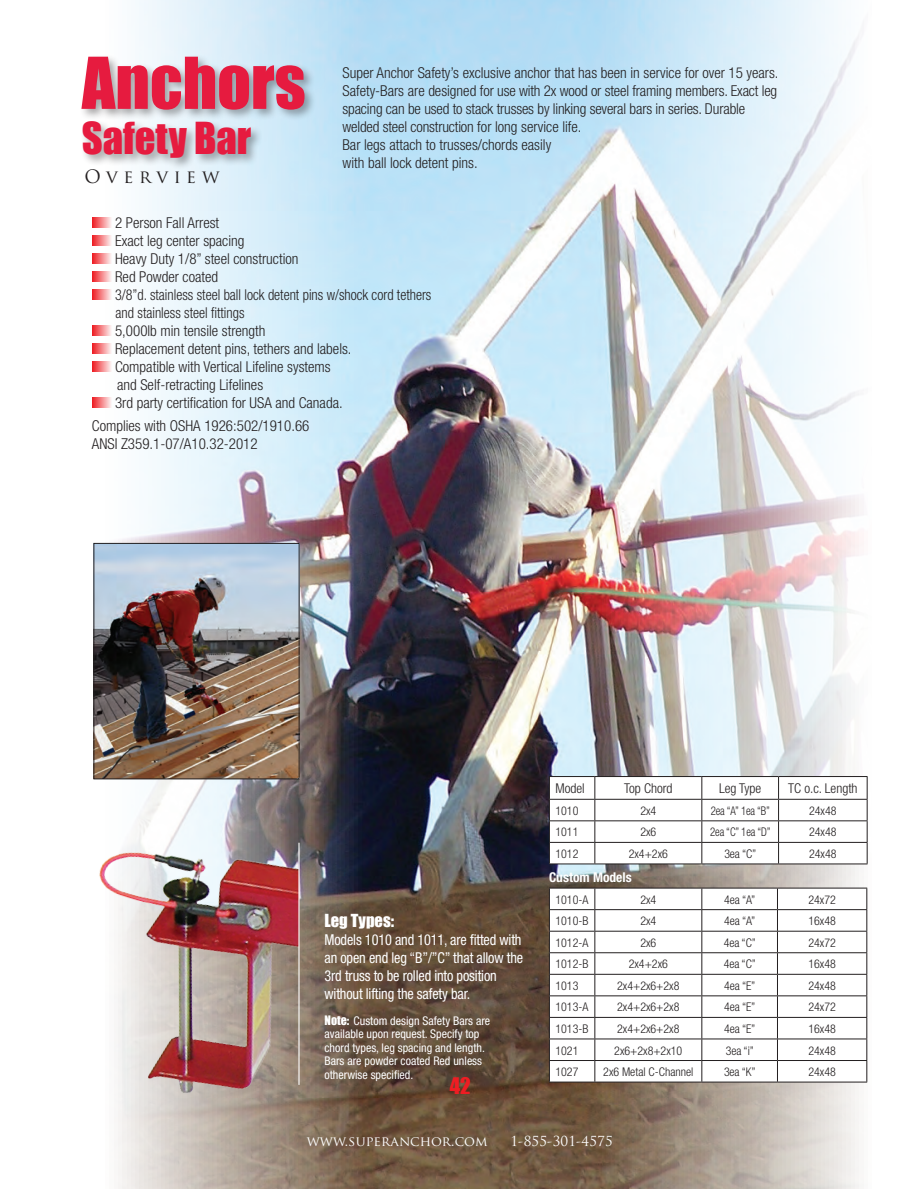
<style>
.page{position:relative;width:918px;height:1189px;background:#fff}
.page>*{position:absolute;margin:0;border:0;box-sizing:border-box;transform-origin:0 0}
.t1{font:66px "Impact";color:#e61b3f}
.t2{font:40.5px "Impact";color:#e61b3f}
.t3{font:21px "Impact";color:#ee1d23}
.t4{font:18px "Trajan Pro";letter-spacing:.31em;color:#231f20}
.t5{font:16.5px "Impact";color:#fff}
.t6{font:300 condensed 15px/18px "Helvetica Neue";color:#231f20}
.t7{font:condensed 15px/18px "Helvetica Neue";letter-spacing:-.01em;color:#fff;scale:.95 1}
.t8{font:13.5px "Trajan Pro";letter-spacing:.01em;color:#fff}
.t9{font:300 condensed 13.5px "Helvetica Neue";color:#231f20}
.t10{font:700 condensed 13.5px "Helvetica Neue";color:#fff}
.t11{font:300 condensed 12px "Helvetica Neue";color:#231f20}
.t12{font:condensed 12px/13.5px "Helvetica Neue";color:#fff}
.t13{font:300 condensed 12px "Helvetica Neue";color:#231f20;scale:.9 1}
.s1{font-family:"Impact";font-stretch:normal}
</style>
<div class="page">
<img style="left:93px;top:0;width:775px;height:1189px">
<img style="left:93px;top:815px;width:206px;height:292px">
<hr style="left:549px;top:776px;width:45px;height:1px;background:#231f20">
<hr style="left:594px;top:776px;width:107px;height:1px;background:#231f20">
<hr style="left:701px;top:776px;width:77px;height:1px;background:#231f20">
<hr style="left:778px;top:776px;width:89px;height:1px;background:#231f20">
<svg style="left:549px;top:777px;width:318px;height:87px"></svg>
<hr style="left:549px;top:864px;width:45px;height:1px;background:#231f20">
<hr style="left:594px;top:864px;width:107px;height:1px;background:#231f20">
<hr style="left:701px;top:864px;width:77px;height:1px;background:#231f20">
<hr style="left:778px;top:864px;width:89px;height:1px;background:#231f20">
<svg style="left:550px;top:889px;width:316px;height:193px"></svg>
<hr style="left:549px;top:888px;width:45px;height:1px;background:#231f20">
<hr style="left:594px;top:888px;width:107px;height:1px;background:#231f20">
<hr style="left:701px;top:888px;width:76px;height:1px;background:#231f20">
<hr style="left:777px;top:888px;width:90px;height:1px;background:#231f20">
<hr style="left:549px;top:909px;width:45px;height:1px;background:#231f20">
<hr style="left:594px;top:909px;width:107px;height:1px;background:#231f20">
<hr style="left:701px;top:909px;width:76px;height:1px;background:#231f20">
<hr style="left:777px;top:909px;width:90px;height:1px;background:#231f20">
<hr style="left:549px;top:931px;width:45px;height:1px;background:#231f20">
<hr style="left:594px;top:931px;width:107px;height:1px;background:#231f20">
<hr style="left:701px;top:931px;width:76px;height:1px;background:#231f20">
<hr style="left:777px;top:931px;width:90px;height:1px;background:#231f20">
<hr style="left:549px;top:952px;width:45px;height:1px;background:#231f20">
<hr style="left:594px;top:952px;width:107px;height:1px;background:#231f20">
<hr style="left:701px;top:952px;width:76px;height:1px;background:#231f20">
<hr style="left:777px;top:952px;width:90px;height:1px;background:#231f20">
<hr style="left:549px;top:974px;width:45px;height:1px;background:#231f20">
<hr style="left:594px;top:974px;width:107px;height:1px;background:#231f20">
<hr style="left:701px;top:974px;width:76px;height:1px;background:#231f20">
<hr style="left:777px;top:974px;width:90px;height:1px;background:#231f20">
<hr style="left:549px;top:995px;width:45px;height:1px;background:#231f20">
<hr style="left:594px;top:995px;width:107px;height:1px;background:#231f20">
<hr style="left:701px;top:995px;width:76px;height:1px;background:#231f20">
<hr style="left:777px;top:995px;width:90px;height:1px;background:#231f20">
<hr style="left:549px;top:1017px;width:45px;height:1px;background:#231f20">
<hr style="left:594px;top:1017px;width:107px;height:1px;background:#231f20">
<hr style="left:701px;top:1017px;width:76px;height:1px;background:#231f20">
<hr style="left:777px;top:1017px;width:90px;height:1px;background:#231f20">
<hr style="left:549px;top:1039px;width:45px;height:1px;background:#231f20">
<hr style="left:594px;top:1039px;width:107px;height:1px;background:#231f20">
<hr style="left:701px;top:1039px;width:76px;height:1px;background:#231f20">
<hr style="left:777px;top:1039px;width:90px;height:1px;background:#231f20">
<hr style="left:549px;top:1060px;width:45px;height:1px;background:#231f20">
<svg style="left:549px;top:888px;width:1px;height:194px"></svg>
<hr style="left:594px;top:1060px;width:107px;height:1px;background:#231f20">
<svg style="left:594px;top:888px;width:1px;height:194px"></svg>
<hr style="left:701px;top:1060px;width:76px;height:1px;background:#231f20">
<svg style="left:701px;top:888px;width:1px;height:194px"></svg>
<hr style="left:777px;top:1060px;width:90px;height:1px;background:#231f20">
<svg style="left:777px;top:888px;width:1px;height:194px"></svg>
<svg style="left:866px;top:888px;width:1px;height:194px"></svg>
<hr style="left:549px;top:1082px;width:45px;height:1px;background:#231f20">
<hr style="left:594px;top:1082px;width:107px;height:1px;background:#231f20">
<hr style="left:701px;top:1082px;width:76px;height:1px;background:#231f20">
<hr style="left:777px;top:1082px;width:90px;height:1px;background:#231f20">
<img style="left:95px;top:545px;width:202px;height:232px">
<div style="left:93px;top:543px;width:206px;height:236px;border:1px solid #231f20"></div>
<svg style="left:92px;top:217px;width:19px;height:11px"></svg>
<svg style="left:92px;top:235px;width:19px;height:11px"></svg>
<svg style="left:92px;top:253px;width:19px;height:11px"></svg>
<svg style="left:92px;top:271px;width:19px;height:11px"></svg>
<svg style="left:92px;top:289px;width:19px;height:11px"></svg>
<svg style="left:92px;top:325px;width:19px;height:11px"></svg>
<svg style="left:92px;top:343px;width:19px;height:11px"></svg>
<svg style="left:92px;top:361px;width:19px;height:11px"></svg>
<svg style="left:92px;top:397px;width:19px;height:11px"></svg>
<div style="left:79px;top:54px;width:237px;height:116px;background:#231f20;opacity:.4"></div>
<hr style="left:298px;top:843px;width:1px;height:242px;background:#fff">
<h1 class="t1" style="left:82px;top:32px;width:225px">Anchors</h1>
<h2 class="t2" style="left:82px;top:107px;width:171px">Safety Bar</h2>
<p class="t4" style="left:84px;top:165px;width:136px">OVERVIEW</p>
<p class="t6" style="left:342px;top:63px;width:437px">Super Anchor Safety’s exclusive anchor that has been in service for over 15 years.<br>Safety-Bars are designed for use with 2x wood or steel framing members. Exact leg spacing can be used to stack trusses by linking several bars in series. Durable welded steel construction for long service life.<br>Bar legs attach to trusses/chords easily<br>with ball lock detent pins.</p>
<p class="t6" style="left:115px;top:214px;width:318px">2 Person Fall Arrest<br>Exact leg center spacing<br>Heavy Duty 1/8” steel construction<br>Red Powder coated<br>3/8”d. stainless steel ball lock detent pins w/shock cord tethers and stainless steel fittings<br>5,000lb min tensile strength<br>Replacement detent pins, tethers and labels.<br>Compatible with Vertical Lifeline systems<br>and Self-retracting Lifelines<br>3rd party certification for USA and Canada.</p>
<p class="t6" style="left:92px;top:417px;width:219px">Complies with OSHA 1926:502/1910.66<br>ANSI Z359.1-07/A10.32-2012</p>
<p class="t5" style="left:324px;top:907px;width:71px">Leg Types:</p>
<p class="t7" style="left:324px;top:930px;width:211px">Models 1010 and 1011, are fitted with an open end leg “B”/”C” that allow the 3rd truss to be rolled into position without lifting the safety bar.</p>
<p class="t12" style="left:324px;top:1014px;width:167px"><span class="s1">Note:</span> Custom design Safety Bars are available upon request. Specify top chord types, leg spacing and length.<br>Bars are powder coated Red unless otherwise specified.</p>
<h3 class="t3" style="left:450px;top:1070px;width:23px">42</h3>
<h3 class="t3" style="left:451px;top:1084px;width:24px">38</h3>
<p class="t9" style="left:555px;top:781px;width:31px">Model</p>
<p class="t9" style="left:624px;top:781px;width:50px">Top Chord</p>
<p class="t9" style="left:719px;top:781px;width:44px">Leg Type</p>
<p class="t9" style="left:788px;top:781px;width:71px">TC o.c. Length</p>
<p class="t11" style="left:555px;top:804px;width:25px">1010</p>
<p class="t11" style="left:640px;top:804px;width:17px">2x4</p>
<p class="t13" style="left:710px;top:804px;width:67px">2ea “A” 1ea “B”</p>
<p class="t11" style="left:809px;top:804px;width:29px">24x48</p>
<p class="t11" style="left:555px;top:825px;width:25px">1011</p>
<p class="t11" style="left:640px;top:825px;width:17px">2x6</p>
<p class="t13" style="left:710px;top:825px;width:69px">2ea “C” 1ea “D”</p>
<p class="t11" style="left:809px;top:825px;width:29px">24x48</p>
<p class="t11" style="left:555px;top:847px;width:25px">1012</p>
<p class="t11" style="left:628px;top:847px;width:41px">2x4+2x6</p>
<p class="t11" style="left:724px;top:847px;width:34px">3ea “C”</p>
<p class="t11" style="left:809px;top:847px;width:29px">24x48</p>
<p class="t10" style="left:549px;top:869px;width:84px">Custom Models</p>
<p class="t11" style="left:555px;top:893px;width:35px">1010-A</p>
<p class="t11" style="left:640px;top:893px;width:17px">2x4</p>
<p class="t11" style="left:724px;top:893px;width:33px">4ea “A”</p>
<p class="t11" style="left:808px;top:893px;width:29px">24x72</p>
<p class="t11" style="left:555px;top:914px;width:35px">1010-B</p>
<p class="t11" style="left:640px;top:914px;width:17px">2x4</p>
<p class="t11" style="left:724px;top:914px;width:33px">4ea “A”</p>
<p class="t11" style="left:808px;top:914px;width:29px">16x48</p>
<p class="t11" style="left:555px;top:936px;width:35px">1012-A</p>
<p class="t11" style="left:640px;top:936px;width:17px">2x6</p>
<p class="t11" style="left:723px;top:936px;width:34px">4ea “C”</p>
<p class="t11" style="left:808px;top:936px;width:29px">24x72</p>
<p class="t11" style="left:555px;top:957px;width:35px">1012-B</p>
<p class="t11" style="left:628px;top:957px;width:41px">2x4+2x6</p>
<p class="t11" style="left:723px;top:957px;width:34px">4ea “C”</p>
<p class="t11" style="left:808px;top:957px;width:29px">16x48</p>
<p class="t11" style="left:555px;top:979px;width:25px">1013</p>
<p class="t11" style="left:617px;top:979px;width:64px">2x4+2x6+2x8</p>
<p class="t11" style="left:724px;top:979px;width:33px">4ea “E”</p>
<p class="t11" style="left:808px;top:979px;width:29px">24x48</p>
<p class="t11" style="left:555px;top:1000px;width:35px">1013-A</p>
<p class="t11" style="left:617px;top:1000px;width:64px">2x4+2x6+2x8</p>
<p class="t11" style="left:724px;top:1000px;width:33px">4ea “E”</p>
<p class="t11" style="left:808px;top:1000px;width:29px">24x72</p>
<p class="t11" style="left:555px;top:1022px;width:35px">1013-B</p>
<p class="t11" style="left:617px;top:1022px;width:64px">2x4+2x6+2x8</p>
<p class="t11" style="left:724px;top:1022px;width:33px">4ea “E”</p>
<p class="t11" style="left:808px;top:1022px;width:29px">16x48</p>
<p class="t11" style="left:555px;top:1043px;width:25px">1021</p>
<p class="t11" style="left:614px;top:1043px;width:70px">2x6+2x8+2x10</p>
<p class="t11" style="left:725px;top:1043px;width:30px">3ea “i”</p>
<p class="t11" style="left:808px;top:1043px;width:29px">24x48</p>
<p class="t11" style="left:555px;top:1065px;width:25px">1027</p>
<p class="t11" style="left:603px;top:1065px;width:92px">2x6 Metal C-Channel</p>
<p class="t11" style="left:724px;top:1065px;width:33px">3ea “K”</p>
<p class="t11" style="left:808px;top:1065px;width:29px">24x48</p>
<p class="t8" style="left:307px;top:1132px;width:182px">WWW.SUPERANCHOR.COM</p>
<p class="t8" style="left:510px;top:1132px;width:104px">1-855-301-4575</p>
</div>
